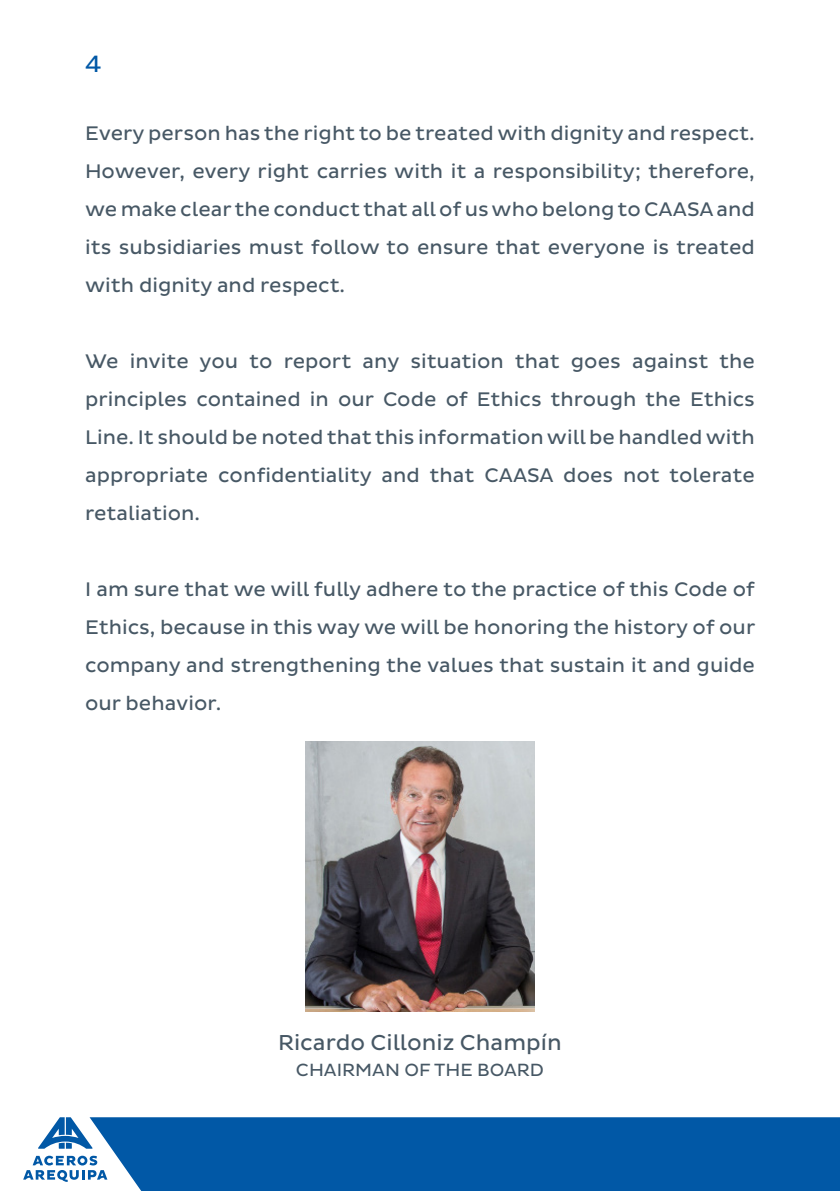
<style>
.page{position:relative;width:840px;height:1191px;background:#fff}
.page>*{position:absolute;margin:0;border:0;box-sizing:border-box;transform-origin:0 0}
.t1{font:24px "Pluto Sans";color:#0158a6}
.t2{font:22px "Pluto Sans";color:#475865}
.t3{font:20px/38px "Pluto Sans";color:#475865;text-align:justify}
.t4{font:18px "Pluto Sans";color:#475865}
</style>
<div class="page">
<div style="left:89px;top:1117px;width:750px;height:74px;background:#0158a6"></div>
<svg style="left:38px;top:1117px;width:54px;height:31px"></svg>
<svg style="left:23px;top:1155px;width:84px;height:26px"></svg>
<img style="left:305px;top:741px;width:229px;height:270px">
<p class="t1" style="left:85px;top:50px;width:18px">4</p>
<p class="t3" style="left:85px;top:114px;width:671px">Every person has the right to be treated with dignity and respect.<br>However, every right carries with it a responsibility; therefore, we make clear the conduct that all of us who belong to CAASA and its subsidiaries must follow to ensure that everyone is treated with dignity and respect.</p>
<p class="t3" style="left:85px;top:342px;width:671px">We invite you to report any situation that goes against the principles contained in our Code of Ethics through the Ethics Line. It should be noted that this information will be handled with appropriate confidentiality and that CAASA does not tolerate retaliation.</p>
<p class="t3" style="left:85px;top:570px;width:671px">I am sure that we will fully adhere to the practice of this Code of Ethics, because in this way we will be honoring the history of our company and strengthening the values that sustain it and guide our behavior.</p>
<p class="t2" style="left:278px;top:1030px;width:285px">Ricardo Cilloniz Champín</p>
<p class="t4" style="left:296px;top:1059px;width:249px">CHAIRMAN OF THE BOARD</p>
</div>
